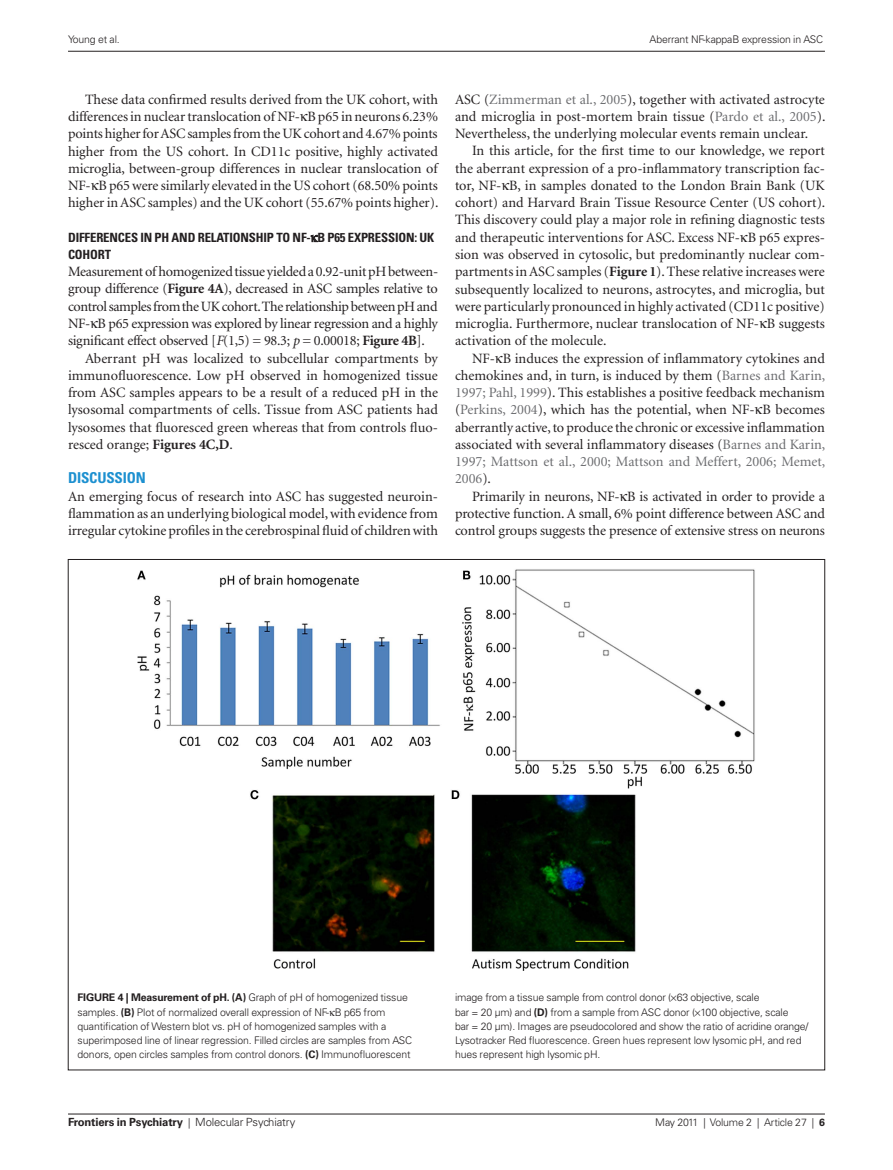
<style>
.page{position:relative;width:893px;height:1170px;background:#fff}
.page>*{position:absolute;margin:0;border:0;box-sizing:border-box;transform-origin:0 0}
.t1{font:700 condensed 15px "Univers";letter-spacing:-.01em;color:#1d90d0}
.t2{font:14.25px/17.2px "Minion";letter-spacing:-.005em;color:#231f20;text-align:justify}
.t3{font:14.25px "Minion";letter-spacing:-.025em;color:#231f20}
.t4{font:700 condensed 12.75px/17.2px "Univers";letter-spacing:-.01em;color:#231f20}
.t5{font:700 11.25px "Univers";letter-spacing:-.015em;color:#231f20}
.t6{font:300 10.5px/14.2px "Univers";letter-spacing:-.015em;color:#231f20}
.s1{font-weight:700}
.s2{font-style:italic}
.s3{color:#6c6d70}
.s4{font-weight:300;font-size:10.5px}
.s5{font-weight:300}
</style>
<div class="page">
<hr style="left:68px;top:1113px;width:757px;height:1px;background:#231f20">
<hr style="left:68px;top:51px;width:757px;height:1px;background:#231f20">
<img style="left:137px;top:569px;width:618px;height:401px">
<svg style="left:310px;top:234px;width:8px;height:8px"></svg>
<p class="t6" style="left:68px;top:32px;width:53px">Young et al.</p>
<p class="t6" style="left:650px;top:32px;width:175px">Aberrant NF-kappaB expression in ASC</p>
<p class="t2" style="left:68px;top:91px;width:372px;text-indent:17px">These data confirmed results derived from the UK cohort, with differences in nuclear translocation of NF- B p65 in neurons 6.23% points higher for ASC samples from the UK cohort and 4.67% points higher from the US cohort. In CD11c positive, highly activated microglia, between-group differences in nuclear translocation of NF- B p65 were similarly elevated in the US cohort (68.50% points higher in ASC samples) and the UK cohort (55.67% points higher).</p>
<p class="t4" style="left:68px;top:228px;width:368px">DIFFERENCES IN PH AND RELATIONSHIP TO NF- B P65 EXPRESSION: UK<br>COHORT</p>
<p class="t2" style="left:68px;top:263px;width:372px">Measurement of homogenized tissue yielded a 0.92-unit pH between-</p>
<p class="t2" style="left:68px;top:281px;width:371px">group difference (<span class="s1">Figure 4A</span>), decreased in ASC samples relative to</p>
<p class="t3" style="left:68px;top:299px;width:371px">control samples from the UK cohort. The relationship between pH and</p>
<p class="t2" style="left:68px;top:315px;width:371px">NF- B p65 expression was explored by linear regression and a highly</p>
<p class="t2" style="left:68px;top:332px;width:358px">significant effect observed [<span class="s2">F</span>(1,5) = 98.3; <span class="s2">p</span> = 0.00018; <span class="s1">Figure 4B</span>].</p>
<p class="t2" style="left:85px;top:350px;width:354px">Aberrant pH was localized to subcellular compartments by</p>
<p class="t2" style="left:68px;top:367px;width:371px">immunofluorescence. Low pH observed in homogenized tissue</p>
<p class="t2" style="left:68px;top:384px;width:371px">from ASC samples appears to be a result of a reduced pH in the</p>
<p class="t2" style="left:68px;top:401px;width:371px">lysosomal compartments of cells. Tissue from ASC patients had</p>
<p class="t2" style="left:68px;top:419px;width:371px">lysosomes that fluoresced green whereas that from controls fluo-</p>
<p class="t2" style="left:68px;top:436px;width:166px">resced orange; <span class="s1">Figures 4C,D</span>.</p>
<p class="t1" style="left:68px;top:468px;width:79px">DISCUSSION</p>
<p class="t2" style="left:68px;top:488px;width:372px">An emerging focus of research into ASC has suggested neuroin&shy;flammation as an underlying biological model, with evidence from irregular cytokine profiles in the cerebrospinal fluid of children with</p>
<p class="t2" style="left:455px;top:91px;width:372px">ASC (<span class="s3">Zimmerman et al., 2005</span>), together with activated astrocyte and microglia in post-mortem brain tissue (<span class="s3">Pardo et al., 2005</span>).<br>Nevertheless, the underlying molecular events remain unclear.</p>
<p class="t2" style="left:455px;top:143px;width:372px;text-indent:17px">In this article, for the first time to our knowledge, we report the aberrant expression of a pro-inflammatory transcription fac&shy;tor, NF- B, in samples donated to the London Brain Bank (UK cohort) and Harvard Brain Tissue Resource Center (US cohort).<br>This discovery could play a major role in refining diagnostic tests and therapeutic interventions for ASC. Excess NF- B p65 expres&shy;sion was observed in cytosolic, but predominantly nuclear com&shy;partments in ASC samples (<span class="s1">Figure 1</span>). These relative increases were subsequently localized to neurons, astrocytes, and microglia, but were particularly pronounced in highly activated (CD11c positive) microglia. Furthermore, nuclear translocation of NF- B suggests activation of the molecule.</p>
<p class="t2" style="left:455px;top:350px;width:372px;text-indent:17px">NF- B induces the expression of inflammatory cytokines and chemokines and, in turn, is induced by them (<span class="s3">Barnes and Karin, 1997; Pahl, 1999</span>). This establishes a positive feedback mechanism (<span class="s3">Perkins, 2004</span>), which has the potential, when NF- B becomes aberrantly active, to produce the chronic or excessive inflammation associated with several inflammatory diseases (<span class="s3">Barnes and Karin, 1997; Mattson et al., 2000; Mattson and Meffert, 2006; Memet, 2006</span>).</p>
<p class="t2" style="left:455px;top:488px;width:371px;text-indent:17px">Primarily in neurons, NF- B is activated in order to provide a protective function. A small, 6% point difference between ASC and control groups suggests the presence of extensive stress on neurons</p>
<p class="t6" style="left:78px;top:990px;width:336px"><span class="s1">Figure 4 | Measurement of pH. (A)</span> Graph of pH of homogenized tissue samples. <span class="s1">(B)</span> Plot of normalized overall expression of NF- B p65 from quantification of Western blot vs. pH of homogenized samples with a superimposed line of linear regression. Filled circles are samples from ASC donors, open circles samples from control donors. <span class="s1">(C)</span> Immunofluorescent</p>
<p class="t6" style="left:455px;top:990px;width:355px">image from a tissue sample from control donor ( 63 objective, scale<br>bar = 20 μm) and <span class="s1">(D)</span> from a sample from ASC donor ( 100 objective, scale<br>bar = 20 μm). Images are pseudocolored and show the ratio of acridine orange/ Lysotracker Red fluorescence. Green hues represent low lysomic pH, and red hues represent high lysomic pH.</p>
<p class="t5" style="left:68px;top:1115px;width:229px">Frontiers in Psychiatry <span class="s4">|</span> <span class="s5">Molecular Psychiatry</span></p>
<p class="t6" style="left:655px;top:1115px;width:171px">May 2011 | Volume 2 | Article 27 | <span class="s1">6</span></p>
</div>
